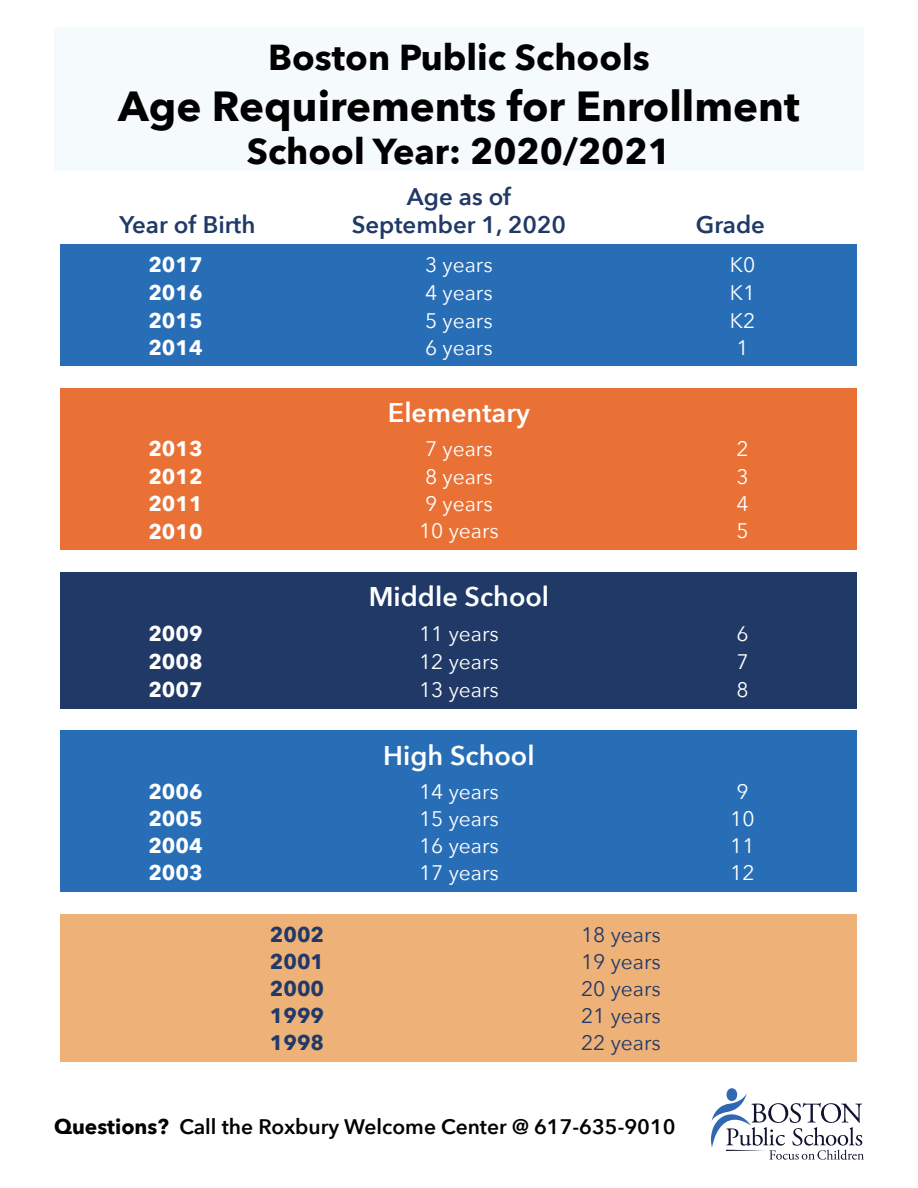
<style>
.page{position:relative;width:918px;height:1188px;background:#fff}
.page>*{position:absolute;margin:0;border:0;box-sizing:border-box;transform-origin:0 0}
.t1{font:700 42px "Avenir Next";color:#000}
.t2{font:700 36px "Avenir Next";color:#000}
.t3{font:600 27px "Avenir Next";color:#fff}
.t4{font:600 24px/28.5px "Avenir Next";color:#203967;text-align:center}
.t5{font:21px/27.8px "Avenir Next";color:#fff;text-align:justify}
.t6{font:700 21px/27.8px "Avenir Next";color:#fff;text-align:justify}
.t7{font:600 21px "Avenir Next";color:#000}
.t8{font:21px/27.2px "Avenir Next";color:#203967;text-align:justify}
.t9{font:700 21px/27.2px "Avenir Next";color:#203967;text-align:justify}
.s1{font-weight:700}
</style>
<div class="page">
<div style="left:54px;top:27px;width:810px;height:144px;background:#f5fafc"></div>
<svg style="left:711px;top:1088px;width:153px;height:72px"></svg>
<div style="left:61px;top:245px;width:796px;height:121px;background:#286eb7"></div>
<div style="left:61px;top:388px;width:796px;height:162px;background:#e97135"></div>
<div style="left:61px;top:572px;width:796px;height:137px;background:#203967"></div>
<div style="left:61px;top:731px;width:796px;height:161px;background:#286eb7"></div>
<div style="left:61px;top:914px;width:796px;height:147px;background:#eeb178"></div>
<h2 class="t2" style="left:268px;top:26px;width:383px">Boston Public Schools</h2>
<h1 class="t1" style="left:118px;top:70px;width:683px">Age Requirements for Enrollment</h1>
<h2 class="t2" style="left:247px;top:120px;width:426px">School Year: 2020/2021</h2>
<p class="t4" style="left:120px;top:210px;width:137px">Year of Birth</p>
<p class="t4" style="left:352px;top:181px;width:216px">Age as of<br>September 1, 2020</p>
<p class="t4" style="left:696px;top:210px;width:71px">Grade</p>
<p class="t6" style="left:148px;top:251px;width:56px">2017<br>2016<br>2015<br>2014</p>
<p class="t5" style="left:425px;top:250px;width:69px">3 years 4 years 5 years 6 years</p>
<p class="t5" style="left:730px;top:250px;width:27px;text-align:center">K0<br>K1<br>K2<br>1</p>
<p class="t3" style="left:388px;top:389px;width:144px">Elementary</p>
<p class="t6" style="left:148px;top:435px;width:56px">2013<br>2012<br>2011<br>2010</p>
<p class="t5" style="left:419px;top:434px;width:81px;text-align:left">7 years<br>8 years<br>9 years<br>10 years</p>
<p class="t5" style="left:736px;top:434px;width:14px">2<br>3<br>4<br>5</p>
<p class="t3" style="left:369px;top:573px;width:182px">Middle School</p>
<p class="t6" style="left:148px;top:619px;width:56px;line-height:28.3px">2009<br>2008<br>2007</p>
<p class="t5" style="left:419px;top:618px;width:81px;line-height:28.3px">11 years 12 years 13 years</p>
<p class="t5" style="left:736px;top:618px;width:14px;line-height:28.3px">6<br>7<br>8</p>
<p class="t3" style="left:383px;top:732px;width:153px">High School</p>
<p class="t6" style="left:148px;top:777px;width:56px;line-height:27.3px">2006<br>2005<br>2004<br>2003</p>
<p class="t5" style="left:419px;top:777px;width:81px;line-height:27.3px">14 years 15 years 16 years 17 years</p>
<p class="t5" style="left:730px;top:777px;width:26px;line-height:27.3px;text-align:left">9<br>10<br>11<br>12</p>
<p class="t9" style="left:270px;top:920px;width:56px">2002<br>2001<br>2000<br>1999<br>1998</p>
<p class="t8" style="left:581px;top:920px;width:81px">18 years 19 years 20 years 21 years 22 years</p>
<p class="t7" style="left:54px;top:1109px;width:623px"><span class="s1">Questions?</span> Call the Roxbury Welcome Center @ 617-635-9010</p>
</div>
